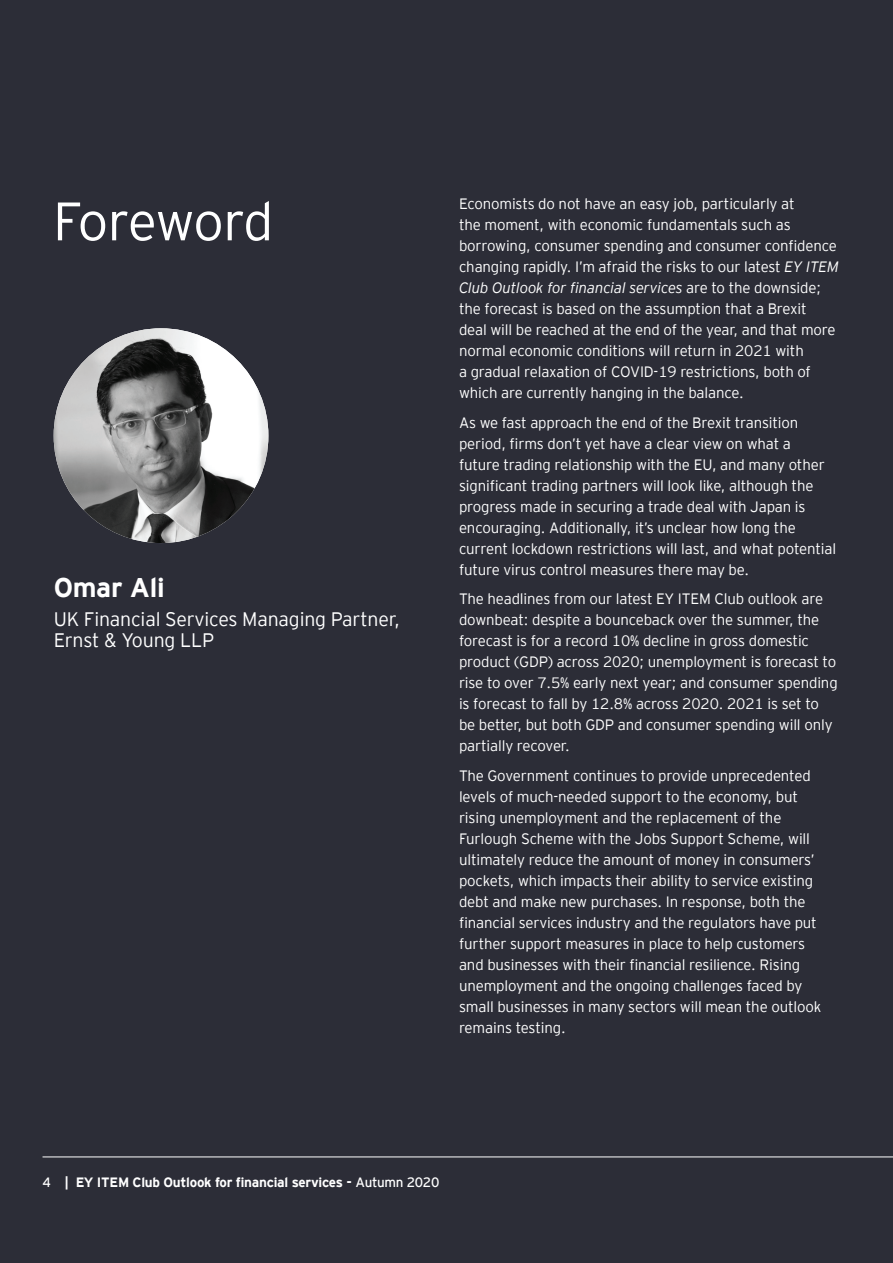
<style>
.page{position:relative;width:893px;height:1263px;background:#2c2d37}
.page>*{position:absolute;margin:0;border:0;box-sizing:border-box;transform-origin:0 0}
.t1{font:300 54px "EY Interstate";letter-spacing:-.03em;color:#fff}
.t2{font:700 27px "EY Interstate";letter-spacing:-.01em;color:#fff}
.t3{font:300 19.5px/21px "EY Interstate";letter-spacing:-.01em;color:#fff}
.t4{font:300 15px/21px "EY Interstate";letter-spacing:-.01em;color:#fff}
.t5{font:700 13.5px "EY Interstate";letter-spacing:-.02em;color:#fff}
.s1{font-style:italic}
.s2{font-weight:400}
</style>
<div class="page">
<hr style="left:43px;top:1156px;width:850px;height:1px;background:#fff">
<img style="left:54px;top:328px;width:214px;height:215px;border-radius:107px">
<h1 class="t1" style="left:53px;top:183px;width:222px">Foreword</h1>
<h2 class="t2" style="left:54px;top:568px;width:113px">Omar Ali</h2>
<h3 class="t3" style="left:54px;top:608px;width:348px">UK Financial Services Managing Partner,<br>Ernst &amp; Young LLP</h3>
<p class="t4" style="left:459px;top:192px;width:381px">Economists do not have an easy job, particularly at<br>the moment, with economic fundamentals such as borrowing, consumer spending and consumer confidence changing rapidly. I’m afraid the risks to our latest <span class="s1">EY ITEM Club Outlook for financial services</span> are to the downside; the forecast is based on the assumption that a Brexit<br>deal will be reached at the end of the year, and that more normal economic conditions will return in 2021 with<br>a gradual relaxation of COVID-19 restrictions, both of which are currently hanging in the balance.</p>
<p class="t4" style="left:459px;top:411px;width:379px">As we fast approach the end of the Brexit transition period, firms don’t yet have a clear view on what a<br>future trading relationship with the EU, and many other significant trading partners will look like, although the progress made in securing a trade deal with Japan is encouraging. Additionally, it’s unclear how long the current lockdown restrictions will last, and what potential future virus control measures there may be.</p>
<p class="t4" style="left:459px;top:587px;width:380px">The headlines from our latest EY ITEM Club outlook are downbeat: despite a bounceback over the summer, the forecast is for a record 10% decline in gross domestic product (GDP) across 2020; unemployment is forecast to rise to over 7.5% early next year; and consumer spending is forecast to fall by 12.8% across 2020. 2021 is set to be better, but both GDP and consumer spending will only partially recover.</p>
<p class="t4" style="left:459px;top:764px;width:364px">The Government continues to provide unprecedented levels of much-needed support to the economy, but rising unemployment and the replacement of the Furlough Scheme with the Jobs Support Scheme, will ultimately reduce the amount of money in consumers’ pockets, which impacts their ability to service existing debt and make new purchases. In response, both the financial services industry and the regulators have put further support measures in place to help customers and businesses with their financial resilience. Rising unemployment and the ongoing challenges faced by small businesses in many sectors will mean the outlook remains testing.</p>
<p class="t5" style="left:43px;top:1172px;width:398px"><span class="s2">4</span> | EY ITEM Club Outlook for financial services - <span class="s2">Autumn 2020</span></p>
</div>
